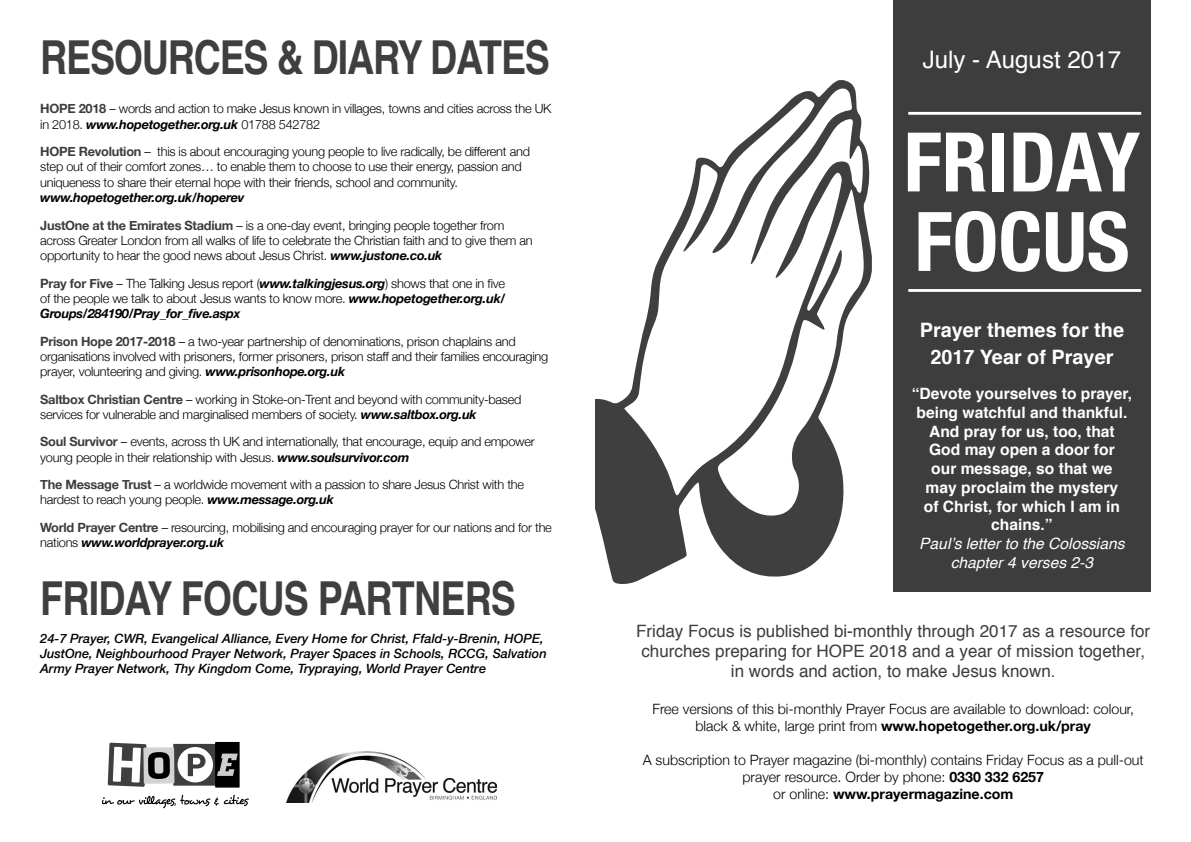
<style>
.page{position:relative;width:1191px;height:842px;background:#fff}
.page>*{position:absolute;margin:0;border:0;box-sizing:border-box;transform-origin:0 0}
.t1{font:700 condensed 82.3px/79.5px "Helvetica Neue";color:#fff}
.t2{font:700 46.8px "Helvetica";letter-spacing:-.03em;color:#3f3f3f;scale:.8 1}
.t3{font:24.1px "Helvetica";color:#fff}
.t4{font:700 19.9px/27px "Helvetica";color:#fff;text-align:center}
.t5{font:17px/19.9px "Helvetica";color:#3d3d3d;text-align:center}
.t6{font:700 15.6px/18.7px "Helvetica";color:#fff;text-align:center}
.t7{font:italic 15.6px/18.7px "Helvetica";color:#fff;text-align:center}
.t8{font:300 14.2px/17px "Helvetica Neue";color:#000;text-align:center}
.t9{font:300 12.8px/15.3px "Helvetica Neue";letter-spacing:-.02em;color:#000}
.t10{font:italic 500 12.8px/15.3px "Helvetica Neue";color:#000}
.s1{font-weight:700;color:#3d3d3d}
.s2{font-weight:700;font-style:italic}
.s3{font-weight:700}
</style>
<div class="page">
<div style="left:893px;top:0;width:257px;height:591px;background:#3d3d3d"></div>
<svg style="left:595px;top:80px;width:277px;height:504px"></svg>
<hr style="left:908px;top:112px;width:233px;height:3px;background:#fff">
<hr style="left:908px;top:289px;width:233px;height:3px;background:#fff">
<img style="left:286px;top:752px;width:210px;height:51px">
<svg style="left:102px;top:742px;width:147px;height:66px"></svg>
<h2 class="t2" style="left:40px;top:20px;width:638px">RESOURCES &amp; DIARY DATES</h2>
<p class="t9" style="left:40px;top:100px;width:513px"><span class="s1">HOPE 2018</span> – words and action to make Jesus known in villages, towns and cities across the UK in 2018. <span class="s2">www.hopetogether.org.uk</span> 01788 542782</p>
<p class="t9" style="left:40px;top:143px;width:491px"><span class="s1">HOPE Revolution</span> – this is about encouraging young people to live radically, be different and step out of their comfort zones… to enable them to choose to use their energy, passion and uniqueness to share their eternal hope with their friends, school and community.</p>
<p class="t9" style="left:40px;top:183px;width:465px;line-height:27.4px"><span class="s2">www.hopetogether.org.uk/hoperev<br></span><span class="s1">JustOne at the Emirates Stadium</span> – is a one-day event, bringing people together from</p>
<p class="t9" style="left:40px;top:232px;width:494px">across Greater London from all walks of life to celebrate the Christian faith and to give them an opportunity to hear the good news about Jesus Christ. <span class="s2">www.justone.co.uk</span></p>
<p class="t9" style="left:40px;top:274px;width:467px;text-align:justify"><span class="s1">Pray for Five</span> – The Talking Jesus report (<span class="s2">www.talkingjesus.org</span>) shows that one in five of the people we talk to about Jesus wants to know more. <span class="s2">www.hopetogether.org.uk/ Groups/284190/Pray_for_five.aspx</span></p>
<p class="t9" style="left:40px;top:332px;width:509px"><span class="s1">Prison Hope 2017-2018</span> – a two-year partnership of denominations, prison chaplains and organisations involved with prisoners, former prisoners, prison staff and their families encouraging prayer, volunteering and giving. <span class="s2">www.prisonhope.org.uk</span></p>
<p class="t9" style="left:40px;top:390px;width:483px"><span class="s1">Saltbox Christian Centre</span> – working in Stoke-on-Trent and beyond with community-based services for vulnerable and marginalised members of society. <span class="s2">www.saltbox.org.uk</span></p>
<p class="t9" style="left:40px;top:433px;width:496px"><span class="s1">Soul Survivor</span> – events, across th UK and internationally, that encourage, equip and empower young people in their relationship with Jesus. <span class="s2">www.soulsurvivor.com</span></p>
<p class="t9" style="left:40px;top:476px;width:485px"><span class="s1">The Message Trust</span> – a worldwide movement with a passion to share Jesus Christ with the hardest to reach young people. <span class="s2">www.message.org.uk</span></p>
<p class="t9" style="left:40px;top:519px;width:513px"><span class="s1">World Prayer Centre</span> – resourcing, mobilising and encouraging prayer for our nations and for the nations <span class="s2">www.worldprayer.org.uk</span></p>
<h2 class="t2" style="left:40px;top:561px;width:596px">FRIDAY FOCUS PARTNERS</h2>
<p class="t10" style="left:40px;top:630px;width:508px">24-7 Prayer, CWR, Evangelical Alliance, Every Home for Christ, Ffald-y-Brenin, HOPE,<br>JustOne, Neighbourhood Prayer Network, Prayer Spaces in Schools, RCCG, Salvation<br>Army Prayer Network, Thy Kingdom Come, Trypraying, World Prayer Centre</p>
<h3 class="t3" style="left:922px;top:41px;width:200px">July - August 2017</h3>
<h1 class="t1" style="left:903px;top:117px;width:238px">FRIDAY<br>FOCUS</h1>
<h3 class="t4" style="left:919px;top:317px;width:206px">Prayer themes for the<br>2017 Year of Prayer</h3>
<p class="t6" style="left:911px;top:384px;width:222px">“Devote yourselves to prayer, being watchful and thankful.<br>And pray for us, too, that<br>God may open a door for<br>our message, so that we<br>may proclaim the mystery<br>of Christ, for which I am in chains.”</p>
<p class="t7" style="left:919px;top:534px;width:207px">Paul’s letter to the Colossians chapter 4 verses 2-3</p>
<h3 class="t5" style="left:636px;top:622px;width:515px">Friday Focus is published bi-monthly through 2017 as a resource for churches preparing for HOPE 2018 and a year of mission together, in words and action, to make Jesus known.</h3>
<p class="t8" style="left:652px;top:699px;width:483px">Free versions of this bi-monthly Prayer Focus are available to download: colour, black &amp; white, large print from <span class="s3">www.hopetogether.org.uk/pray</span></p>
<p class="t8" style="left:642px;top:750px;width:502px">A subscription to Prayer magazine (bi-monthly) contains Friday Focus as a pull-out prayer resource. Order by phone: <span class="s3">0330 332 6257<br></span>or online: <span class="s3">www.prayermagazine.com</span></p>
</div>
